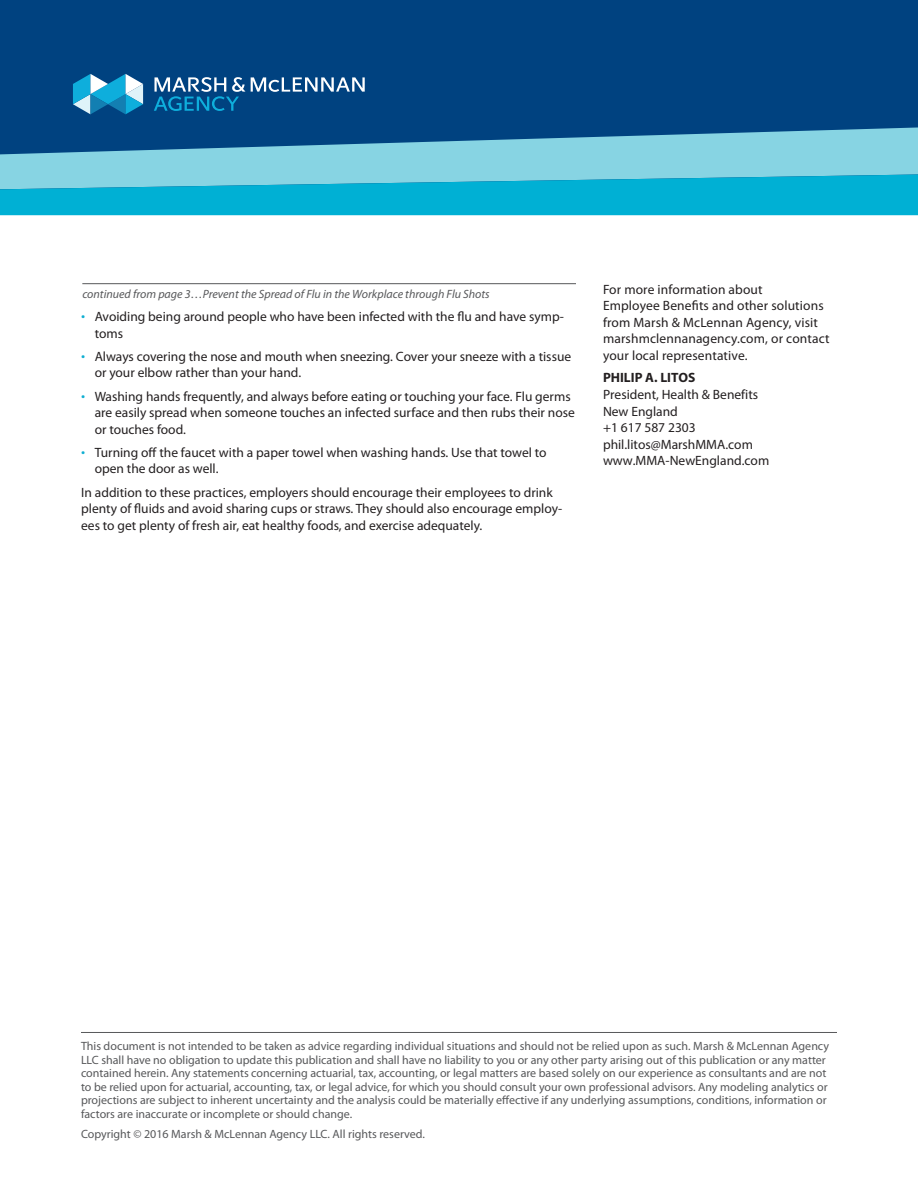
<style>
.page{position:relative;width:918px;height:1188px;background:#fff}
.page>*{position:absolute;margin:0;border:0;box-sizing:border-box;transform-origin:0 0}
.t1{font:13.5px/16.5px "Myriad Pro";color:#231f20}
.t2{font:12px/13.5px "Myriad Pro";color:#57585a}
.t3{font:italic 12px "Myriad Pro";color:#57585a}
.s1{font-weight:300;font-size:16.5px;color:#10afd2}
.s2{font-weight:700}
</style>
<div class="page">
<div style="left:0;top:0;width:918px;height:215px;background:#004280"></div>
<svg style="left:0;top:127px;width:918px;height:47px;fill:#87d4e3"></svg>
<svg style="left:0;top:174px;width:918px;height:41px"></svg>
<svg style="left:251px;top:77px;width:114px;height:15px"></svg>
<svg style="left:73px;top:74px;width:70px;height:40px"></svg>
<svg style="left:154px;top:77px;width:91px;height:34px"></svg>
<hr style="left:81px;top:1032px;width:756px;height:1px;background:#57585a">
<hr style="left:82px;top:283px;width:494px;height:1px;background:#57585a">
<p class="t3" style="left:82px;top:287px;width:409px">continued from page 3…Prevent the Spread of Flu in the Workplace through Flu Shots</p>
<p class="t1" style="left:95px;top:308px;width:471px;text-indent:-14px"><span class="s1">•</span> Avoiding being around people who have been infected with the flu and have symp&shy;toms</p>
<p class="t1" style="left:95px;top:348px;width:478px;text-indent:-14px"><span class="s1">•</span> Always covering the nose and mouth when sneezing. Cover your sneeze with a tissue or your elbow rather than your hand.</p>
<p class="t1" style="left:95px;top:388px;width:482px;text-indent:-14px"><span class="s1">•</span> Washing hands frequently, and always before eating or touching your face. Flu germs are easily spread when someone touches an infected surface and then rubs their nose or touches food.</p>
<p class="t1" style="left:95px;top:444px;width:454px;text-indent:-14px"><span class="s1">•</span> Turning off the faucet with a paper towel when washing hands. Use that towel to open the door as well.</p>
<p class="t1" style="left:81px;top:484px;width:483px">In addition to these practices, employers should encourage their employees to drink plenty of fluids and avoid sharing cups or straws. They should also encourage employ&shy;ees to get plenty of fresh air, eat healthy foods, and exercise adequately.</p>
<p class="t1" style="left:603px;top:281px;width:228px">For more information about<br>Employee Benefits and other solutions from Marsh &amp; McLennan Agency, visit marshmclennanagency.com, or contact your local representative.</p>
<p class="t1" style="left:603px;top:369px;width:168px"><span class="s2">PHILIP A. LITOS<br></span>President, Health &amp; Benefits<br>New England<br>+1 617 587 2303 phil.litos@MarshMMA.com www.MMA-NewEngland.com</p>
<p class="t2" style="left:81px;top:1039px;width:750px">This document is not intended to be taken as advice regarding individual situations and should not be relied upon as such. Marsh &amp; McLennan Agency LLC shall have no obligation to update this publication and shall have no liability to you or any other party arising out of this publication or any matter contained herein. Any statements concerning actuarial, tax, accounting, or legal matters are based solely on our experience as consultants and are not to be relied upon for actuarial, accounting, tax, or legal advice, for which you should consult your own professional advisors. Any modeling analytics or projections are subject to inherent uncertainty and the analysis could be materially effective if any underlying assumptions, conditions, information or factors are inaccurate or incomplete or should change.</p>
<p class="t2" style="left:81px;top:1127px;width:346px">Copyright © 2016 Marsh &amp; McLennan Agency LLC. All rights reserved.</p>
</div>
